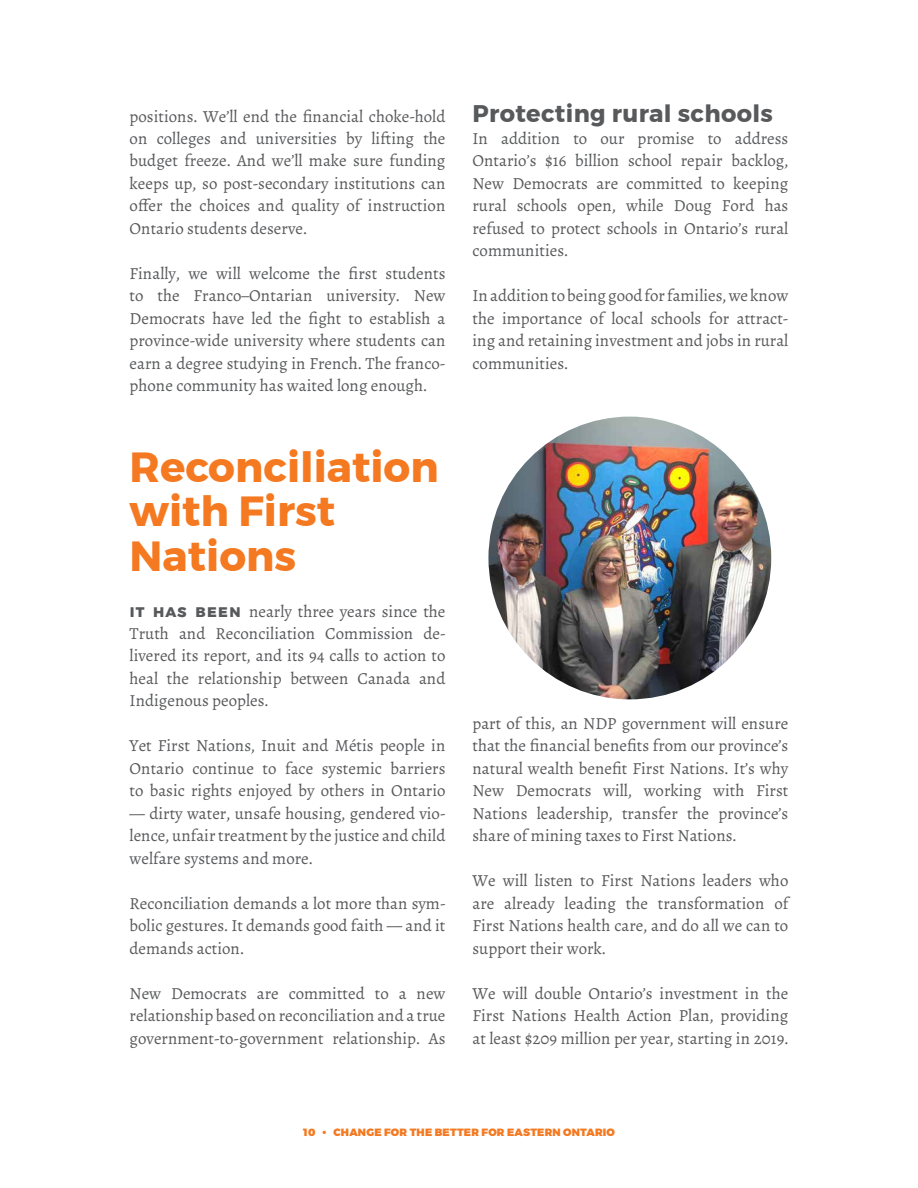
<style>
.page{position:relative;width:918px;height:1188px;background:#fff}
.page>*{position:absolute;margin:0;border:0;box-sizing:border-box;transform-origin:0 0}
.t1{font:700 42px/45px "Montserrat";color:#f47920}
.t2{font:700 24px "Montserrat";letter-spacing:.015em;color:#58595b}
.t3{font:16.8px/22.5px "Alegreya";color:#58595b;text-align:justify}
.t4{font:900 10.5px "Montserrat";letter-spacing:.02em;color:#f47920}
.s1{font-family:"Montserrat";font-weight:700}
</style>
<div class="page">
<img style="left:488px;top:417px;width:283px;height:282px;border-radius:141px">
<p class="t3" style="left:130px;top:105px;width:317px">positions. We’ll end the financial choke-hold on colleges and universities by lifting the budget freeze. And we’ll make sure funding keeps up, so post-secondary institutions can offer the choices and quality of instruction Ontario students deserve.</p>
<p class="t3" style="left:130px;top:262px;width:317px">Finally, we will welcome the first students to the Franco–Ontarian university. New Democrats have led the fight to establish a province-wide university where students can earn a degree studying in French. The franco&shy;phone community has waited long enough.</p>
<h1 class="t1" style="left:130px;top:444px;width:311px">Reconciliation with First<br>Nations</h1>
<p class="t3" style="left:130px;top:600px;width:317px"><span class="s1">it has been</span> nearly three years since the Truth and Reconciliation Commission de&shy;livered its report, and its 94 calls to action to heal the relationship between Canada and Indigenous peoples.</p>
<p class="t3" style="left:130px;top:735px;width:317px">Yet First Nations, Inuit and Métis people in Ontario continue to face systemic barriers to basic rights enjoyed by others in Ontario</p>
<p class="t3" style="left:130px;top:802px;width:317px">— dirty water, unsafe housing, gendered vio&shy;lence, unfair treatment by the justice and child welfare systems and more.</p>
<p class="t3" style="left:130px;top:892px;width:317px">Reconciliation demands a lot more than sym&shy;bolic gestures. It demands good faith — and it demands action.</p>
<p class="t3" style="left:130px;top:982px;width:317px">New Democrats are committed to a new relationship based on reconciliation and a true government-to-government relationship. As</p>
<h2 class="t2" style="left:472px;top:94px;width:302px">Protecting rural schools</h2>
<p class="t3" style="left:472px;top:127px;width:317px">In addition to our promise to address Ontario’s $16 billion school repair backlog, New Democrats are committed to keeping rural schools open, while Doug Ford has refused to protect schools in Ontario’s rural communities.</p>
<p class="t3" style="left:472px;top:285px;width:317px">In addition to being good for families, we know the importance of local schools for attract&shy;ing and retaining investment and jobs in rural communities.</p>
<p class="t3" style="left:472px;top:712px;width:317px">part of this, an NDP government will ensure that the financial benefits from our province’s natural wealth benefit First Nations. It’s why New Democrats will, working with First Nations leadership, transfer the province’s share of mining taxes to First Nations.</p>
<p class="t3" style="left:472px;top:870px;width:317px">We will listen to First Nations leaders who are already leading the transformation of First Nations health care, and do all we can to support their work.</p>
<p class="t3" style="left:472px;top:982px;width:317px">We will double Ontario’s investment in the First Nations Health Action Plan, providing at least $209 million per year, starting in 2019.</p>
<p class="t4" style="left:303px;top:1124px;width:313px">10 • CHANGE FOR THE BETTER FOR EASTERN ONTARIO</p>
</div>
